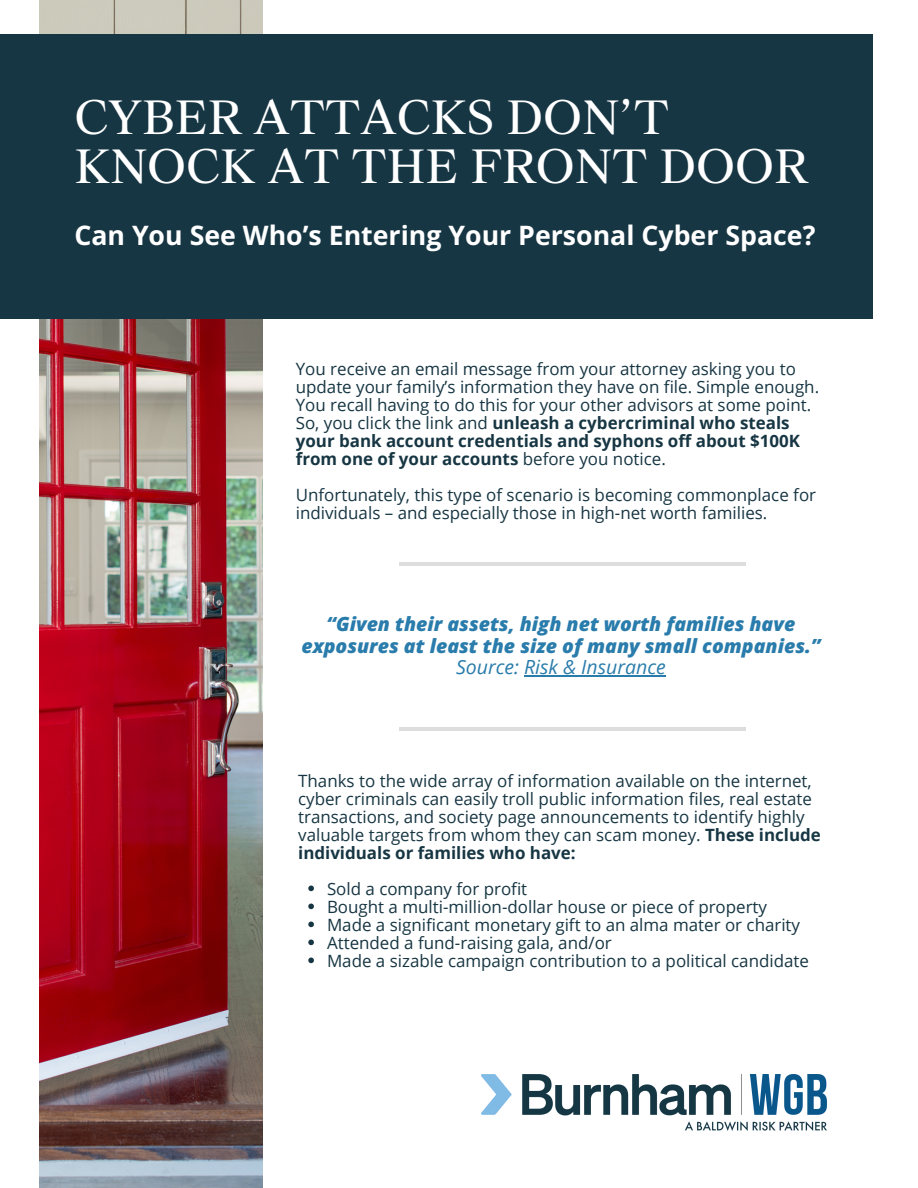
<style>
.page{position:relative;width:918px;height:1188px;background:#fff}
.page>*{position:absolute;margin:0;border:0;box-sizing:border-box;transform-origin:0 0}
.t1{font:46.2px/49.5px "Suisse Works";color:#fff}
.t2{font:700 26.7px "Open Sans";color:#fff}
.t3{font:italic 800 19.5px/21.3px "Open Sans";color:#297cab;text-align:center}
.t4{font:italic 19.5px "Open Sans";color:#297cab}
.t5{font:16.95px/18px "Open Sans";color:#173643}
.s1{font-weight:700}
</style>
<div class="page">
<img style="left:39px;top:0;width:224px;height:1188px">
<div style="left:0;top:34px;width:873px;height:285px;background:#173643"></div>
<hr style="left:399px;top:563px;width:347px;height:3px;background:#ddd">
<hr style="left:524px;top:675px;width:142px;height:1px;background:#297cab">
<svg style="left:308px;top:886px;width:6px;height:5px"></svg>
<svg style="left:308px;top:904px;width:6px;height:5px"></svg>
<svg style="left:308px;top:922px;width:6px;height:5px"></svg>
<svg style="left:308px;top:940px;width:6px;height:5px"></svg>
<svg style="left:308px;top:958px;width:6px;height:5px"></svg>
<hr style="left:399px;top:727px;width:347px;height:3px;background:#ddd">
<img style="left:482px;top:1074px;width:344px;height:57px">
<p class="t1" style="left:74px;top:94px;width:735px">CYBER ATTACKS DON’T<br>KNOCK AT THE FRONT DOOR</p>
<p class="t2" style="left:74px;top:217px;width:743px">Can You See Who’s Entering Your Personal Cyber Space?</p>
<p class="t5" style="left:296px;top:359px;width:525px">You receive an email message from your attorney asking you to update your family’s information they have on file. Simple enough.<br>You recall having to do this for your other advisors at some point.<br>So, you click the link and <span class="s1">unleash a cybercriminal who steals your bank account credentials and syphons off about $100K from one of your accounts</span> before you notice.</p>
<p class="t5" style="left:296px;top:485px;width:522px">Unfortunately, this type of scenario is becoming commonplace for individuals – and especially those in high-net worth families.</p>
<p class="t3" style="left:301px;top:613px;width:521px">“Given their assets, high net worth families have exposures at least the size of many small companies.”</p>
<p class="t4" style="left:456px;top:653px;width:211px">Source: Risk &amp; Insurance</p>
<p class="t5" style="left:298px;top:771px;width:524px">Thanks to the wide array of information available on the internet, cyber criminals can easily troll public information files, real estate transactions, and society page announcements to identify highly valuable targets from whom they can scam money. <span class="s1">These include individuals or families who have:</span></p>
<p class="t5" style="left:327px;top:879px;width:202px">Sold a company for profit</p>
<p class="t5" style="left:327px;top:897px;width:442px">Bought a multi-million-dollar house or piece of property</p>
<p class="t5" style="left:327px;top:915px;width:475px">Made a significant monetary gift to an alma mater or charity</p>
<p class="t5" style="left:327px;top:933px;width:286px">Attended a fund-raising gala, and/or</p>
<p class="t5" style="left:327px;top:951px;width:484px">Made a sizable campaign contribution to a political candidate</p>
</div>
